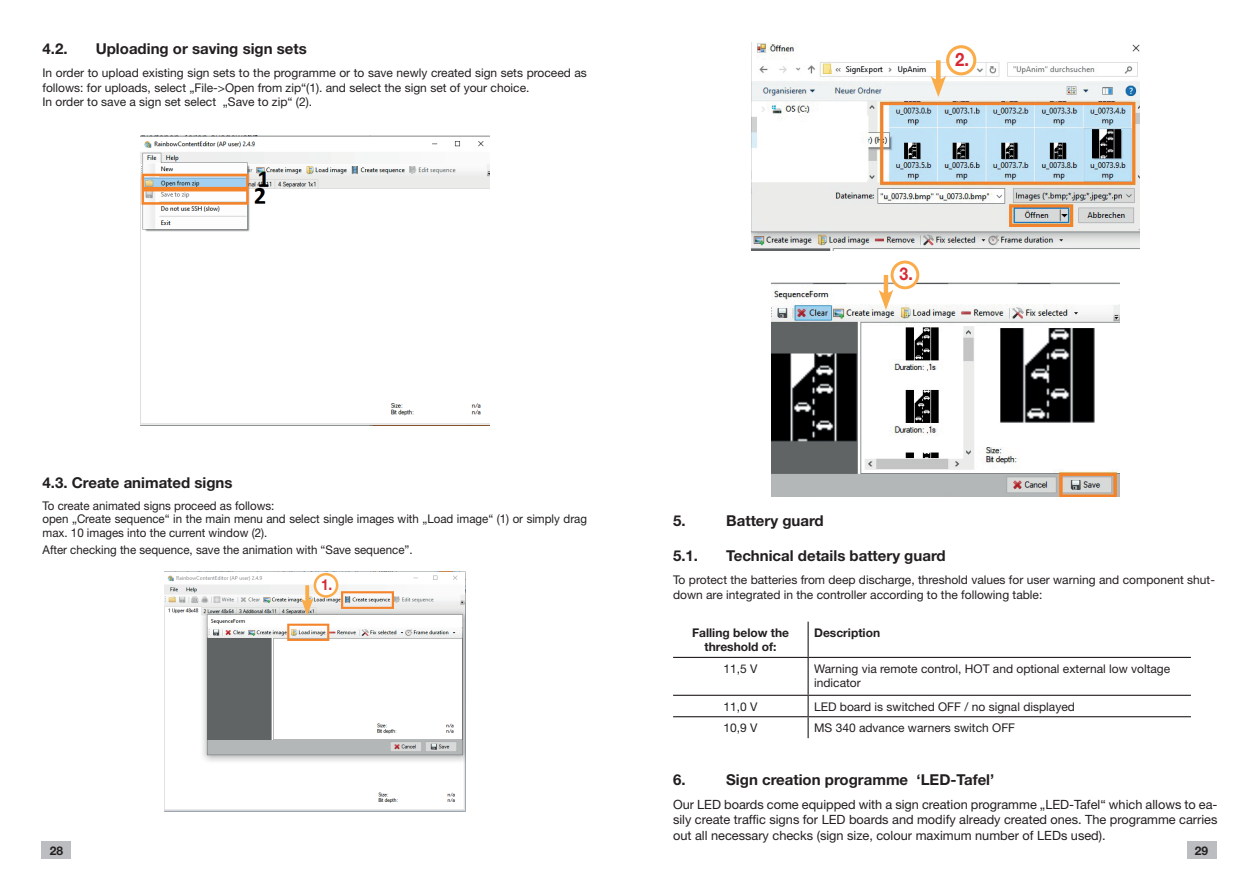
<style>
.page{position:relative;width:1259px;height:893px;background:#fff}
.page>*{position:absolute;margin:0;border:0;box-sizing:border-box;transform-origin:0 0}
.t1{font:700 18.45px "Helvetica Neue";color:#d62b35;scale:.9 1}
.t2{font:700 17.55px "Helvetica Neue";color:#d62b35;scale:.9 1}
.t3{font:700 15.15px "Helvetica Neue";color:#d62b35;scale:.9 1}
.t4{font:700 15px "Helvetica Neue";color:#231f20}
.t5{font:700 15px "Helvetica Neue LT";color:#231f20}
.t6{font:12.75px/15.3px "Helvetica Neue LT";color:#231f20;text-align:justify}
.t7{font:12px/14.4px "Helvetica Neue LT";color:#231f20}
.t8{font:12px/13.5px "Helvetica Neue";color:#231f20;scale:.96 1}
.t9{font:12px/14.4px "Helvetica Neue";color:#231f20}
.t10{font:700 12px/14.4px "Helvetica Neue";color:#231f20;text-align:center}
</style>
<div class="page">
<div style="left:41px;top:842px;width:30px;height:17px;background:#bcbdc0"></div>
<div style="left:1186px;top:842px;width:30px;height:17px;background:#bcbdc0"></div>
<img style="left:140px;top:136px;width:349px;height:289px">
<img style="left:164px;top:571px;width:301px;height:241px">
<svg style="left:305px;top:585px;width:4px;height:13px"></svg>
<svg style="left:301px;top:598px;width:13px;height:17px"></svg>
<div style="left:315px;top:574px;width:22px;height:22px;background:#fff;border-radius:50%"></div>
<div style="left:314px;top:573px;width:24px;height:25px;border:3px solid #faab4a;border-radius:50%"></div>
<img style="left:751px;top:43px;width:388px;height:208px">
<hr style="left:936px;top:60px;width:4px;height:24px;background:#faab4a">
<svg style="left:930px;top:76px;width:16px;height:21px"></svg>
<div style="left:947px;top:47px;width:27px;height:27px;background:#fff;border-radius:50%"></div>
<div style="left:946px;top:45px;width:30px;height:30px;border:3px solid #faab4a;border-radius:50%"></div>
<img style="left:771px;top:283px;width:348px;height:214px">
<div style="left:892px;top:262px;width:26px;height:26px;background:#fff;border-radius:50%"></div>
<div style="left:890px;top:261px;width:29px;height:28px;border:3px solid #faab4a;border-radius:50%"></div>
<div style="left:883px;top:275px;width:5px;height:23px;background:#faab4a"></div>
<svg style="left:878px;top:290px;width:15px;height:20px"></svg>
<hr style="left:673px;top:657px;width:135px;height:1px;background:#231f20">
<hr style="left:808px;top:657px;width:383px;height:1px;background:#231f20">
<hr style="left:673px;top:695px;width:135px;height:1px;background:#231f20">
<hr style="left:808px;top:695px;width:383px;height:1px;background:#231f20">
<hr style="left:673px;top:716px;width:135px;height:1px;background:#231f20">
<hr style="left:808px;top:716px;width:383px;height:1px;background:#231f20">
<hr style="left:807px;top:622px;width:1px;height:35px;background:#231f20">
<hr style="left:807px;top:658px;width:1px;height:37px;background:#231f20">
<svg style="left:807px;top:696px;width:1px;height:42px"></svg>
<p class="t4" style="left:43px;top:40px;width:27px">4.2.</p>
<p class="t4" style="left:96px;top:40px;width:213px">Uploading or saving sign sets</p>
<p class="t9" style="left:43px;top:66px;width:546px">In order to upload existing sign sets to the programme or to save newly created sign sets proceed as follows: for uploads, select „File-&gt;Open from zip“(1). and select the sign set of your choice.<br>In order to save a sign set select „Save to zip“ (2).</p>
<p class="t4" style="left:43px;top:473px;width:191px">4.3. Create animated signs</p>
<p class="t8" style="left:43px;top:498px;width:568px">To create animated signs proceed as follows:<br>open „Create sequence“ in the main menu and select single images with „Load image“ (1) or simply drag max. 10 images into the current window (2).</p>
<p class="t8" style="left:43px;top:543px;width:387px">After checking the sequence, save the animation with “Save sequence”.</p>
<p class="t3" style="left:321px;top:575px;width:14px">1.</p>
<h1 class="t1" style="left:955px;top:48px;width:17px">2.</h1>
<h2 class="t2" style="left:899px;top:263px;width:16px">3.</h2>
<p class="t4" style="left:673px;top:512px;width:14px">5.</p>
<p class="t4" style="left:726px;top:512px;width:99px">Battery guard</p>
<p class="t5" style="left:673px;top:547px;width:27px">5.1.</p>
<p class="t5" style="left:726px;top:547px;width:221px">Technical details battery guard</p>
<p class="t7" style="left:673px;top:573px;width:543px">To protect the batteries from deep discharge, threshold values for user warning and component shut&shy;down are integrated in the controller according to the following table:</p>
<p class="t10" style="left:692px;top:625px;width:99px">Falling below the threshold of:</p>
<p class="t10" style="left:814px;top:625px;width:67px">Description</p>
<p class="t7" style="left:723px;top:661px;width:36px">11,5 V</p>
<p class="t7" style="left:814px;top:661px;width:358px">Warning via remote control, HOT and optional external low voltage indicator</p>
<p class="t7" style="left:723px;top:699px;width:36px">11,0 V</p>
<p class="t7" style="left:814px;top:699px;width:262px">LED board is switched OFF / no signal displayed</p>
<p class="t7" style="left:723px;top:720px;width:36px">10,9 V</p>
<p class="t7" style="left:814px;top:720px;width:202px">MS 340 advance warners switch OFF</p>
<p class="t4" style="left:673px;top:770px;width:14px">6.</p>
<p class="t4" style="left:726px;top:770px;width:270px">Sign creation programme ‘LED-Tafel’</p>
<p class="t6" style="left:673px;top:797px;width:546px">Our LED boards come equipped with a sign creation programme „LED-Tafel“ which allows to ea&shy;sily create traffic signs for LED boards and modify already created ones. The programme carries out all necessary checks (sign size, colour maximum number of LEDs used).</p>
<p class="t10" style="left:50px;top:843px;width:15px">28</p>
<p class="t10" style="left:1195px;top:843px;width:15px">29</p>
</div>
